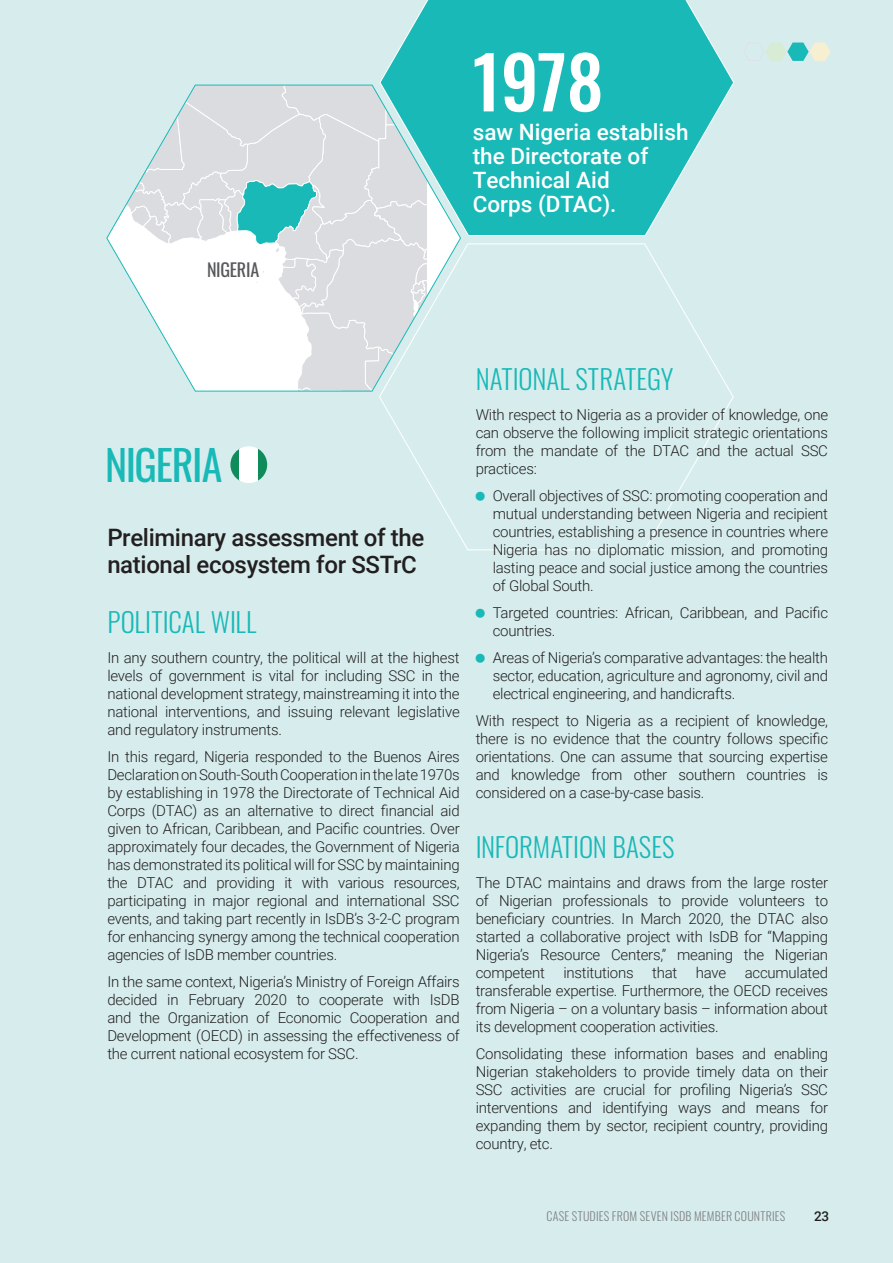
<style>
.page{position:relative;width:893px;height:1263px;background:#d7eded}
.page>*{position:absolute;margin:0;border:0;box-sizing:border-box;transform-origin:0 0}
.Pull_quote{font:500 72px "Oswald";color:#fff}
.Main_head{font:42px "Oswald";letter-spacing:-.035em;color:#19b9b7}
.Head2{font:300 27px "Oswald";color:#19b9b7}
.Body{font:500 24px/27px "Roboto";letter-spacing:-.015em;color:#231f20}
.Pull_quote-2{font:500 22.5px/24px "Roboto";color:#fff}
._1st_STAT_Level_4{font:18.15px "Oswald";letter-spacing:-.015em;color:#57585a}
.Body-2{font:300 15px/18px "Roboto";letter-spacing:-.015em;color:#231f20;text-align:justify}
.t1{font:500 13.5px "Roboto";color:#231f20}
.t2{font:300 12px "Oswald";letter-spacing:.02em;color:#808285}
</style>
<div class="page">
<svg style="left:744px;top:42px;width:87px;height:19px"></svg>
<svg style="left:379px;top:243px;width:355px;height:308px"></svg>
<svg style="left:379px;top:0;width:355px;height:236px"></svg>
<svg style="left:106px;top:84px;width:356px;height:308px"></svg>
<svg style="left:230px;top:449px;width:9px;height:31px"></svg>
<div style="left:239px;top:446px;width:19px;height:37px;background:#fff"></div>
<svg style="left:258px;top:449px;width:9px;height:32px"></svg>
<svg style="left:476px;top:491px;width:9px;height:9px"></svg>
<p class="_1st_STAT_Level_4" style="left:207px;top:253px;width:54px">NIGERIA</p>
<p class="Pull_quote" style="left:473px;top:44px;width:132px">1978</p>
<p class="Pull_quote-2" style="left:473px;top:119px;width:217px">saw Nigeria establish the Directorate of<br>Technical Aid<br>Corps (DTAC).</p>
<p class="Main_head" style="left:105px;top:427px;width:119px">NIGERIA</p>
<p class="Body" style="left:107px;top:523px;width:319px">Preliminary assessment of the national ecosystem for SSTrC</p>
<p class="Head2" style="left:107px;top:598px;width:151px">POLITICAL WILL</p>
<p class="Body-2" style="left:107px;top:648px;width:354px">In any southern country, the political will at the highest levels of government is vital for including SSC in the national development strategy, mainstreaming it into the national interventions, and issuing relevant legislative and regulatory instruments.</p>
<p class="Body-2" style="left:107px;top:747px;width:354px">In this regard, Nigeria responded to the Buenos Aires Declaration on South-South Cooperation in the late 1970s by establishing in 1978 the Directorate of Technical Aid Corps (DTAC) as an alternative to direct financial aid given to African, Caribbean, and Pacific countries. Over approximately four decades, the Government of Nigeria has demonstrated its political will for SSC by maintaining the DTAC and providing it with various resources, participating in major regional and international SSC events, and taking part recently in IsDB’s 3-2-C program for enhancing synergy among the technical cooperation agencies of IsDB member countries.</p>
<p class="Body-2" style="left:107px;top:972px;width:354px">In the same context, Nigeria’s Ministry of Foreign Affairs decided in February 2020 to cooperate with IsDB and the Organization of Economic Cooperation and Development (OECD) in assessing the effectiveness of the current national ecosystem for SSC.</p>
<p class="Head2" style="left:476px;top:355px;width:199px">NATIONAL STRATEGY</p>
<p class="Body-2" style="left:476px;top:405px;width:354px">With respect to Nigeria as a provider of knowledge, one can observe the following implicit strategic orientations from the mandate of the DTAC and the actual SSC practices:</p>
<p class="Body-2" style="left:493px;top:486px;width:337px">Overall objectives of SSC: promoting cooperation and mutual understanding between Nigeria and recipient countries, establishing a presence in countries where Nigeria has no diplomatic mission, and promoting lasting peace and social justice among the countries of Global South.</p>
<p class="Body-2" style="left:493px;top:603px;width:337px">Targeted countries: African, Caribbean, and Pacific countries.</p>
<p class="Body-2" style="left:493px;top:648px;width:337px">Areas of Nigeria’s comparative advantages: the health sector, education, agriculture and agronomy, civil and electrical engineering, and handicrafts.</p>
<p class="Body-2" style="left:476px;top:711px;width:354px">With respect to Nigeria as a recipient of knowledge, there is no evidence that the country follows specific orientations. One can assume that sourcing expertise and knowledge from other southern countries is considered on a case-by-case basis.</p>
<p class="Head2" style="left:476px;top:823px;width:201px">INFORMATION BASES</p>
<p class="Body-2" style="left:476px;top:873px;width:354px">The DTAC maintains and draws from the large roster of Nigerian professionals to provide volunteers to beneficiary countries. In March 2020, the DTAC also started a collaborative project with IsDB for “Mapping Nigeria’s Resource Centers,” meaning the Nigerian competent institutions that have accumulated transferable expertise. Furthermore, the OECD receives from Nigeria – on a voluntary basis – information about its development cooperation activities.</p>
<p class="Body-2" style="left:476px;top:1044px;width:354px">Consolidating these information bases and enabling Nigerian stakeholders to provide timely data on their SSC activities are crucial for profiling Nigeria’s SSC interventions and identifying ways and means for expanding them by sector, recipient country, providing country, etc.</p>
<p class="t2" style="left:547px;top:1205px;width:240px">CASE STUDIES FROM SEVEN ISDB MEMBER COUNTRIES</p>
<p class="t1" style="left:814px;top:1207px;width:17px">23</p>
</div>
